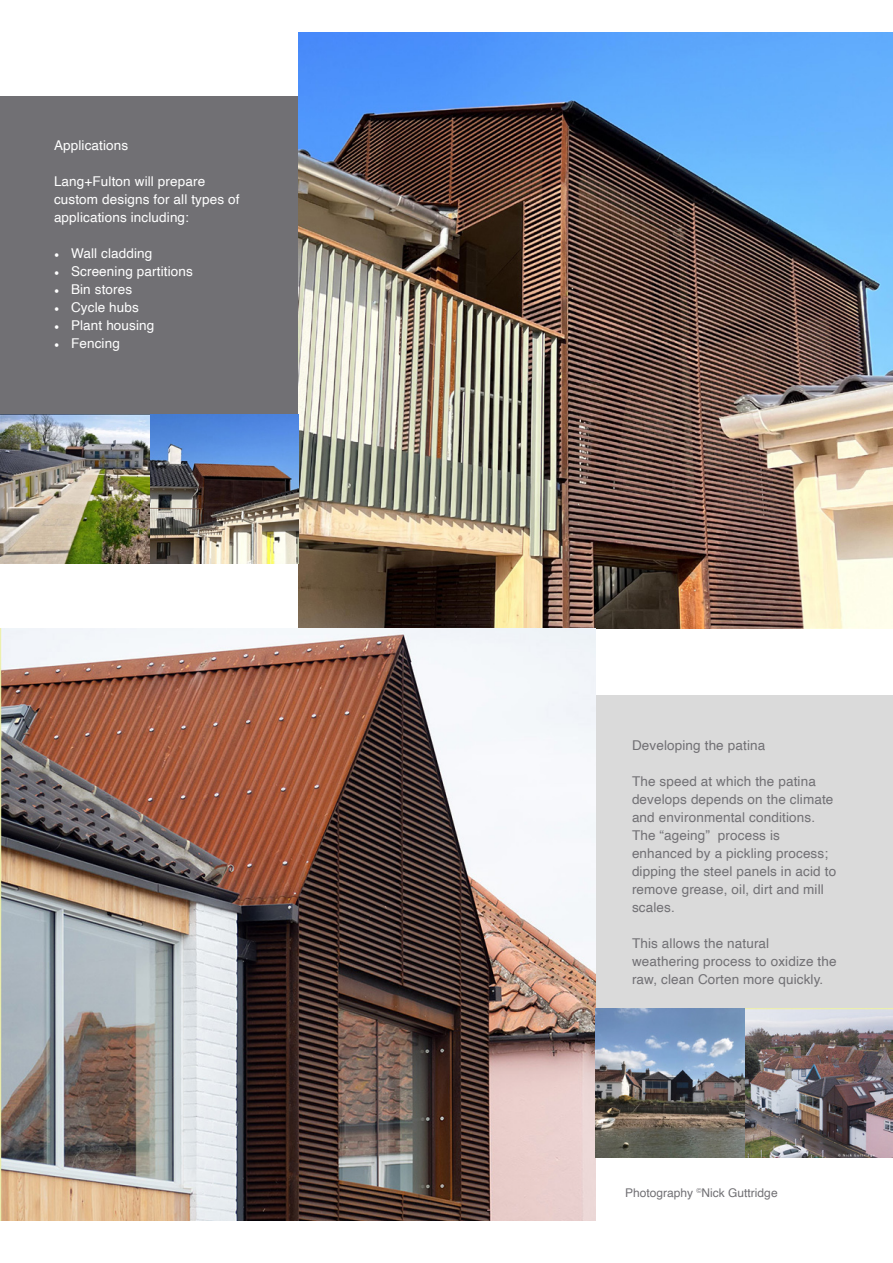
<style>
.page{position:relative;width:893px;height:1263px;background:#fff}
.page>*{position:absolute;margin:0;border:0;box-sizing:border-box;transform-origin:0 0}
.Helvetica_7{font:13.5px/18px "Helvetica";letter-spacing:.01em;color:#717074}
.t1{font:13.5px/18px "Helvetica";letter-spacing:.01em;color:#fff}
.t2{font:12px "Helvetica";color:#717074}
.s1{font-family:"Minion Pro"}
</style>
<div class="page">
<div style="left:0;top:96px;width:307px;height:467px;background:#717074"></div>
<img style="left:299px;top:33px;width:594px;height:595px">
<div style="left:595px;top:695px;width:298px;height:315px;background:#dadada"></div>
<img style="left:0;top:628px;width:595px;height:592px">
<img style="left:1px;top:415px;width:298px;height:148px">
<img style="left:595px;top:1009px;width:298px;height:149px">
<p class="t1" style="left:54px;top:137px;width:76px">Applications</p>
<p class="t1" style="left:54px;top:173px;width:187px">Lang+Fulton will prepare custom designs for all types of applications including:</p>
<p class="t1" style="left:54px;top:245px;width:100px"><span class="s1">•</span> Wall cladding</p>
<p class="t1" style="left:54px;top:263px;width:140px"><span class="s1">•</span> Screening partitions</p>
<p class="t1" style="left:54px;top:281px;width:80px"><span class="s1">•</span> Bin stores</p>
<p class="t1" style="left:54px;top:299px;width:86px"><span class="s1">•</span> Cycle hubs</p>
<p class="t1" style="left:54px;top:317px;width:102px"><span class="s1">•</span> Plant housing</p>
<p class="t1" style="left:54px;top:335px;width:67px"><span class="s1">•</span> Fencing</p>
<p class="Helvetica_7" style="left:632px;top:736px;width:135px">Developing the patina</p>
<p class="Helvetica_7" style="left:632px;top:772px;width:206px">The speed at which the patina develops depends on the climate and environmental conditions.<br>The “ageing” process is enhanced by a pickling process; dipping the steel panels in acid to remove grease, oil, dirt and mill scales.</p>
<p class="Helvetica_7" style="left:632px;top:934px;width:206px">This allows the natural weathering process to oxidize the raw, clean Corten more quickly.</p>
<p class="t2" style="left:625px;top:1183px;width:154px">Photography <sup>©</sup>Nick Guttridge</p>
</div>
